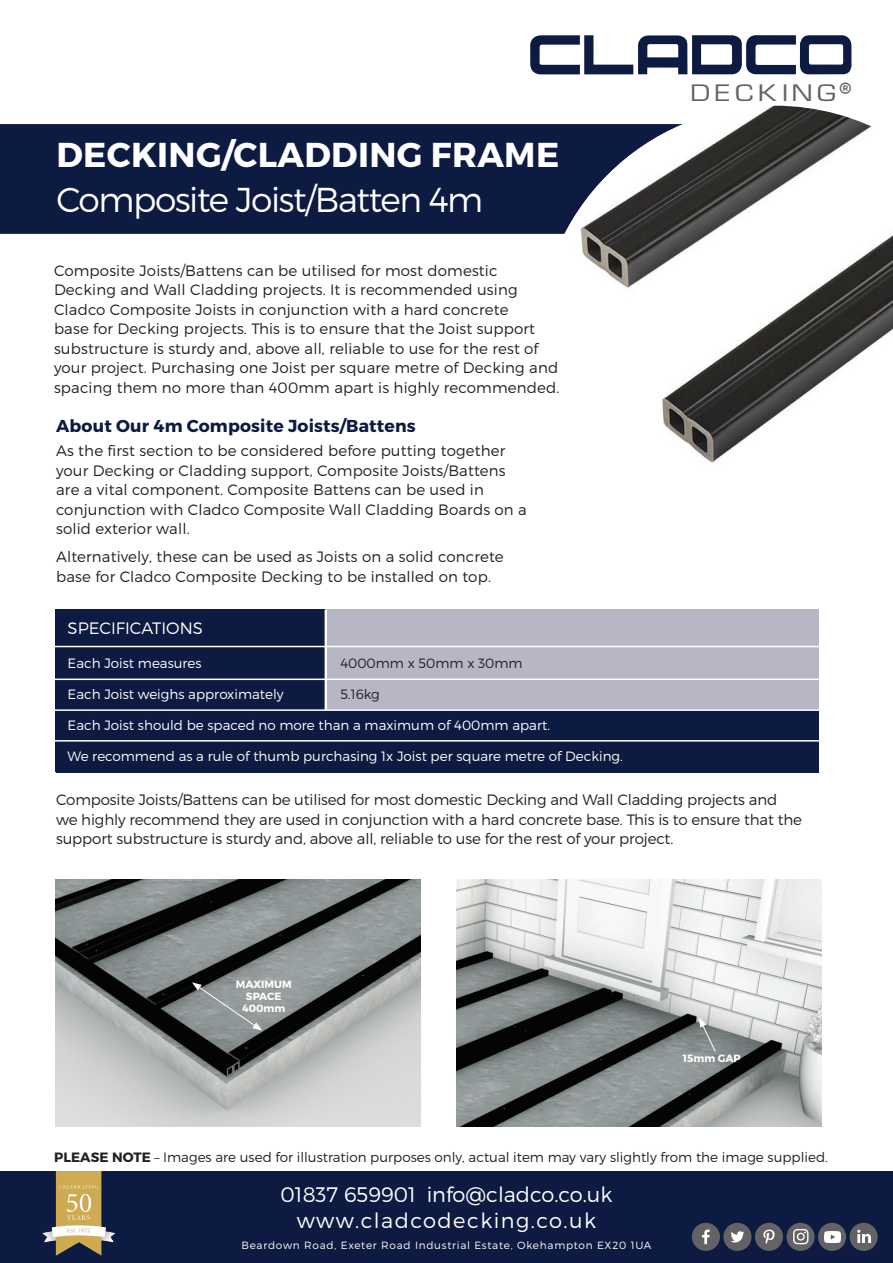
<style>
.page{position:relative;width:893px;height:1263px;background:#fff}
.page>*{position:absolute;margin:0;border:0;box-sizing:border-box;transform-origin:0 0}
.t1{font:300 34.5px "Montserrat";letter-spacing:-.04em;color:#fff}
.t2{font:700 34.5px "Montserrat";letter-spacing:.01em;color:#fff}
.t3{font:27.15px "Euro Style Normal";letter-spacing:.18em;color:#636366;scale:1.23 1}
.t4{font:300 21px "Montserrat";color:#fff}
.t5{font:300 21px "Montserrat";letter-spacing:.07em;color:#fff}
.t6{font:700 17.25px "Montserrat";letter-spacing:.01em;color:#0d1b42}
.t7{font:300 16.5px "Montserrat";color:#fff}
.t8{font:300 15px/19.5px "Montserrat";letter-spacing:.01em;color:#231f20}
.t9{font:300 15px/19.5px "Montserrat";letter-spacing:-.01em;color:#231f20}
.t10{font:300 13.5px "Montserrat";color:#fff}
.t11{font:300 13.5px "Montserrat";color:#231f20}
.t12{font:300 10.5px "Montserrat";letter-spacing:.07em;color:#fff}
.t13{font:700 10.5px/12px "Montserrat";color:#fff;text-align:center}
.s1{font-weight:700}
</style>
<div class="page">
<div style="left:0;top:124px;width:538px;height:110px;background:#0d1b42"></div>
<div style="left:55px;top:609px;width:271px;height:163px;background:#0d1b42"></div>
<div style="left:327px;top:609px;width:492px;height:163px;background:#b7b6c4"></div>
<img style="left:538px;top:106px;width:355px;height:357px">
<div style="left:56px;top:710px;width:763px;height:62px;background:#0d1b42"></div>
<hr style="left:325px;top:610px;width:1px;height:101px;background:#fff">
<hr style="left:41px;top:678px;width:792px;height:2px;background:#fff">
<hr style="left:44px;top:709px;width:792px;height:2px;background:#fff">
<hr style="left:41px;top:740px;width:792px;height:1px;background:#fff">
<hr style="left:41px;top:646px;width:792px;height:1px;background:#fff">
<img style="left:55px;top:879px;width:366px;height:247px">
<svg style="left:192px;top:982px;width:70px;height:48px;background:#939999"></svg>
<img style="left:456px;top:879px;width:366px;height:247px">
<svg style="left:699px;top:1017px;width:17px;height:35px"></svg>
<svg style="left:530px;top:35px;width:321px;height:39px"></svg>
<div style="left:0;top:1171px;width:893px;height:92px;background:#0d1b42"></div>
<div style="left:692px;top:1223px;width:28px;height:28px;background:#636366;border-radius:50%"></div>
<svg style="left:702px;top:1229px;width:8px;height:15px"></svg>
<div style="left:723px;top:1223px;width:28px;height:28px;background:#636366;border-radius:50%"></div>
<svg style="left:731px;top:1231px;width:13px;height:11px"></svg>
<div style="left:755px;top:1223px;width:28px;height:28px;background:#636366;border-radius:50%"></div>
<svg style="left:763px;top:1229px;width:12px;height:15px"></svg>
<div style="left:786px;top:1223px;width:29px;height:28px;background:#636366;border-radius:50%"></div>
<svg style="left:793px;top:1229px;width:15px;height:15px"></svg>
<div style="left:818px;top:1223px;width:28px;height:28px;background:#636366;border-radius:50%"></div>
<img style="left:825px;top:1231px;width:15px;height:11px">
<div style="left:849px;top:1223px;width:29px;height:28px;background:#636366;border-radius:50%"></div>
<svg style="left:857px;top:1230px;width:14px;height:13px"></svg>
<img style="left:42px;top:1171px;width:73px;height:85px">
<p class="t2" style="left:57px;top:133px;width:504px">DECKING/CLADDING FRAME</p>
<p class="t1" style="left:56px;top:179px;width:428px">Composite Joist/Batten 4m</p>
<p class="t8" style="left:54px;top:260px;width:507px">Composite Joists/Battens can be utilised for most domestic Decking and Wall Cladding projects. It is recommended using Cladco Composite Joists in conjunction with a hard concrete<br>base for Decking projects. This is to ensure that the Joist support substructure is sturdy and, above all, reliable to use for the rest of your project. Purchasing one Joist per square metre of Decking and spacing them no more than 400mm apart is highly recommended.</p>
<p class="t6" style="left:56px;top:416px;width:361px">About Our 4m Composite Joists/Battens</p>
<p class="t8" style="left:56px;top:441px;width:472px">As the first section to be considered before putting together your Decking or Cladding support, Composite Joists/Battens are a vital component. Composite Battens can be used in conjunction with Cladco Composite Wall Cladding Boards on a solid exterior wall.</p>
<p class="t8" style="left:56px;top:547px;width:449px">Alternatively, these can be used as Joists on a solid concrete base for Cladco Composite Decking to be installed on top.</p>
<p class="t7" style="left:68px;top:618px;width:137px">SPECIFICATIONS</p>
<p class="t10" style="left:68px;top:655px;width:136px">Each Joist measures</p>
<p class="t10" style="left:68px;top:686px;width:217px">Each Joist weighs approximately</p>
<p class="t10" style="left:68px;top:717px;width:484px">Each Joist should be spaced no more than a maximum of 400mm apart.</p>
<p class="t10" style="left:68px;top:748px;width:557px">We recommend as a rule of thumb purchasing 1x Joist per square metre of Decking.</p>
<p class="t11" style="left:340px;top:655px;width:184px">4000mm x 50mm x 30mm</p>
<p class="t11" style="left:340px;top:686px;width:41px">5.16kg</p>
<p class="t3" style="left:692px;top:82px;width:131px">DECKING<sup>®</sup></p>
<p class="t9" style="left:56px;top:790px;width:747px">Composite Joists/Battens can be utilised for most domestic Decking and Wall Cladding projects and we highly recommend they are used in conjunction with a hard concrete base. This is to ensure that the support substructure is sturdy and, above all, reliable to use for the rest of your project.</p>
<p class="t13" style="left:236px;top:978px;width:57px">MAXIMUM<br>SPACE<br>400mm</p>
<p class="t13" style="left:683px;top:1052px;width:59px">15mm GAP</p>
<p class="t11" style="left:54px;top:1149px;width:775px"><span class="s1">PLEASE NOTE</span> – Images are used for illustration purposes only, actual item may vary slightly from the image supplied.</p>
<p class="t4" style="left:281px;top:1182px;width:333px">01837 659901 info@cladco.co.uk</p>
<p class="t12" style="left:241px;top:1239px;width:411px">Beardown Road, Exeter Road Industrial Estate, Okehampton EX20 1UA</p>
<p class="t5" style="left:297px;top:1208px;width:301px">www.cladcodecking.co.uk</p>
</div>
